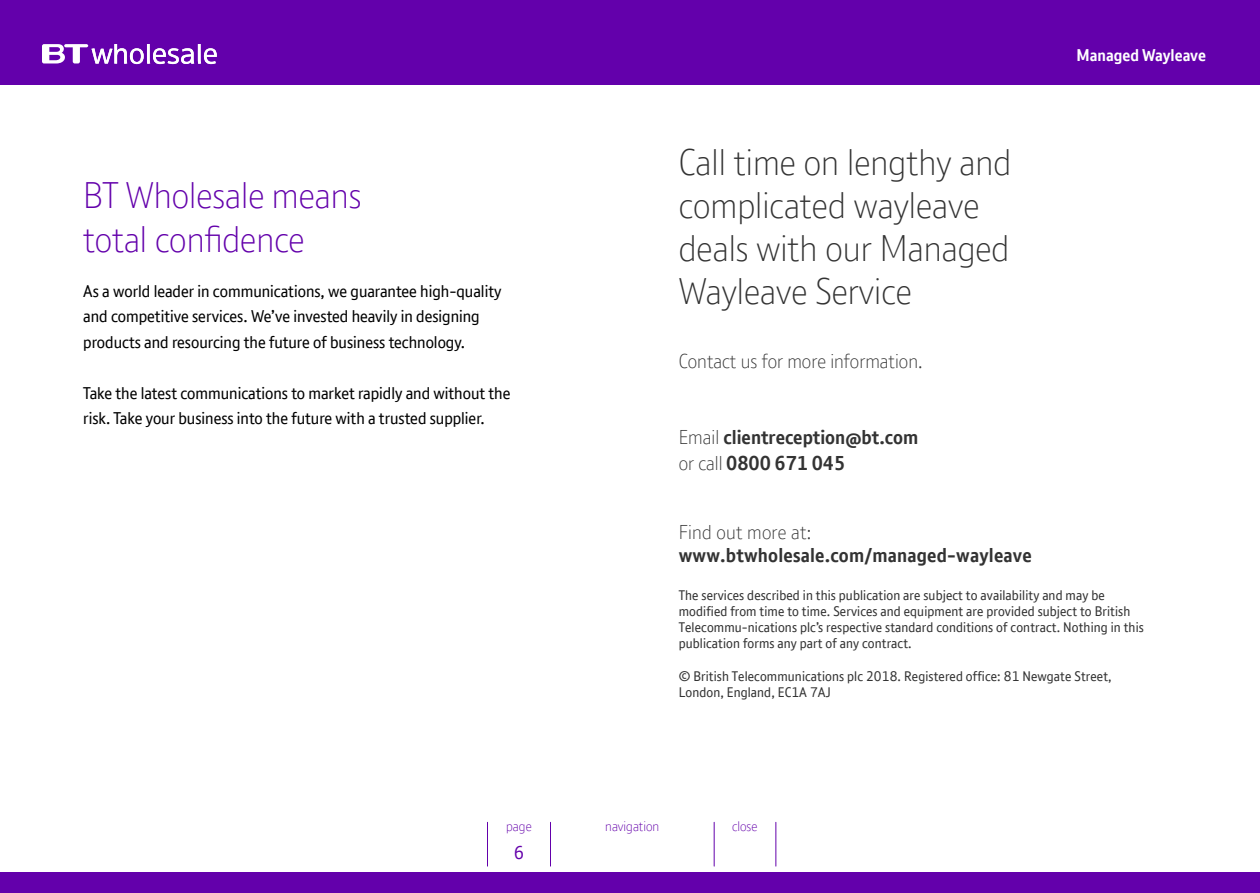
<style>
.page{position:relative;width:1260px;height:893px;background:#fff}
.page>*{position:absolute;margin:0;border:0;box-sizing:border-box;transform-origin:0 0}
.t1{font:300 36px/43.2px "BT Font";color:#333}
.t2{font:300 36px/43.2px "BT Font";color:#6300ab}
.t3{font:700 19.5px/25.5px "BT Font";letter-spacing:.01em;color:#333}
.t4{font:300 19.5px "BT Font";color:#333}
.t5{font:18px "BT Font";color:#6400aa}
.t6{font:16.5px/25.5px "BT Font";color:#000}
.t7{font:700 16.5px "BT Font";color:#fff}
.t8{font:13.5px/16.2px "BT Font";letter-spacing:.01em;color:#333}
.t9{font:300 13.5px "BT Font";color:#6400aa}
.s1{font-weight:300}
</style>
<div class="page">
<div style="left:0;top:0;width:1260px;height:85px;background:#6300ab"></div>
<div style="left:0;top:872px;width:1260px;height:20px;background:#6300ab"></div>
<svg style="left:42px;top:44px;width:175px;height:20px"></svg>
<hr style="left:487px;top:822px;width:1px;height:44px;background:#6300ab">
<hr style="left:550px;top:822px;width:1px;height:44px;background:#6300ab">
<hr style="left:714px;top:822px;width:1px;height:44px;background:#6300ab">
<hr style="left:776px;top:822px;width:1px;height:44px;background:#6300ab">
<h1 class="t2" style="left:83px;top:173px;width:280px">BT Wholesale means total confidence</h1>
<p class="t6" style="left:83px;top:278px;width:420px">As a world leader in communications, we guarantee high-quality and competitive services. We’ve invested heavily in designing products and resourcing the future of business technology.</p>
<p class="t6" style="left:83px;top:380px;width:429px">Take the latest communications to market rapidly and without the risk. Take your business into the future with a trusted supplier.</p>
<p class="t9" style="left:506px;top:817px;width:27px">page</p>
<h3 class="t5" style="left:514px;top:840px;width:12px">6</h3>
<h1 class="t1" style="left:679px;top:140px;width:334px">Call time on lengthy and complicated wayleave deals with our Managed<br>Wayleave Service</h1>
<h2 class="t4" style="left:679px;top:348px;width:245px">Contact us for more information.</h2>
<h2 class="t3" style="left:679px;top:424px;width:241px"><span class="s1">Email</span> clientreception@bt.com <span class="s1">or call</span> 0800 671 045</h2>
<p class="t7" style="left:1077px;top:44px;width:131px">Managed Wayleave</p>
<h2 class="t4" style="left:679px;top:519px;width:134px">Find out more at:</h2>
<h2 class="t3" style="left:679px;top:542px;width:355px">www.btwholesale.com/managed-wayleave</h2>
<p class="t8" style="left:679px;top:586px;width:467px">The services described in this publication are subject to availability and may be modified from time to time. Services and equipment are provided subject to British Telecommu-nications plc’s respective standard conditions of contract. Nothing in this publication forms any part of any contract.</p>
<p class="t8" style="left:679px;top:667px;width:434px">© British Telecommunications plc 2018. Registered office: 81 Newgate Street,<br>London, England, EC1A 7AJ</p>
<p class="t9" style="left:605px;top:817px;width:56px">navigation</p>
<p class="t9" style="left:732px;top:817px;width:27px">close</p>
</div>
